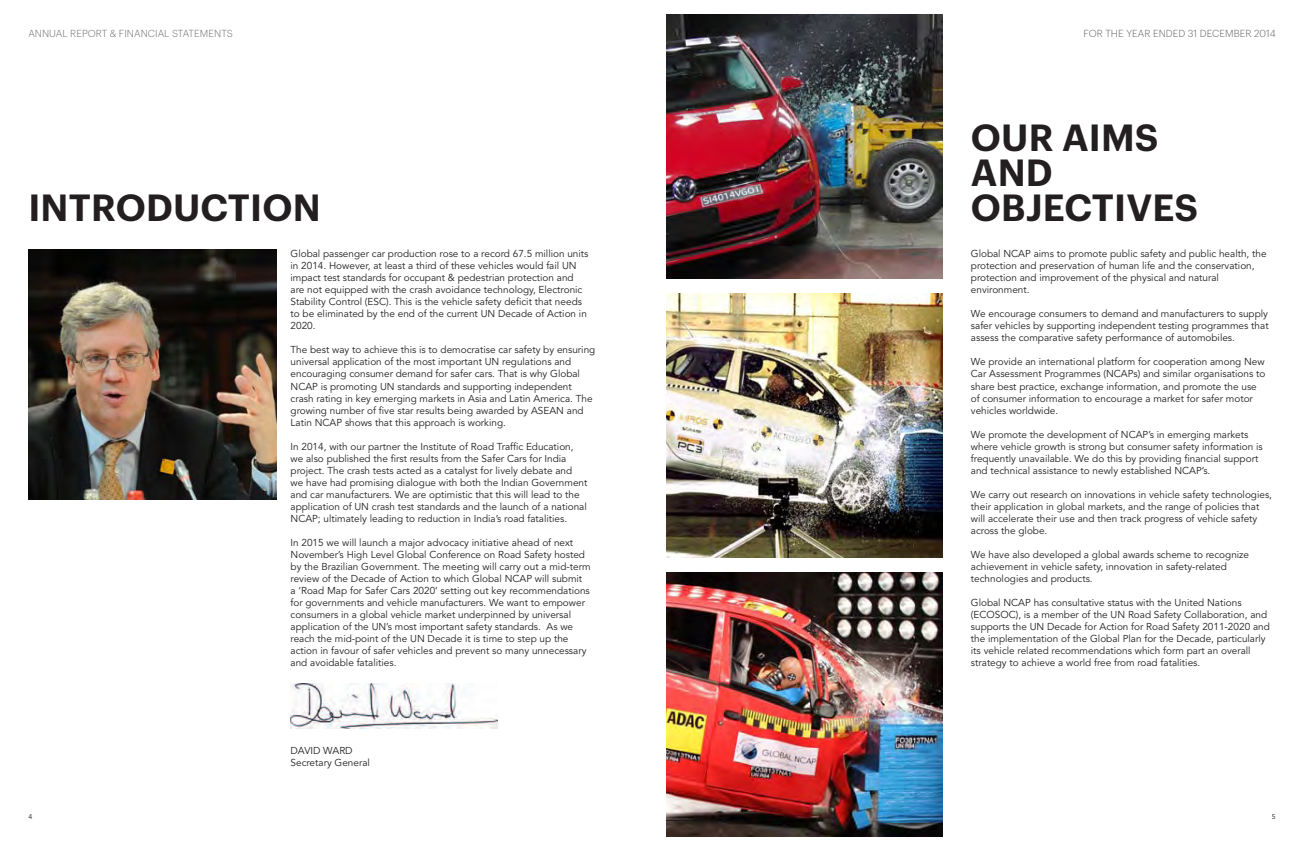
<style>
.page{position:relative;width:1304px;height:851px;background:#fff}
.page>*{position:absolute;margin:0;border:0;box-sizing:border-box;transform-origin:0 0}
.t1{font:600 37px/35px "Graphik";letter-spacing:.005em;color:#231f20}
.t2{font:10px/12px "Avenir LT Std";color:#231f20}
.t3{font:300 10px "Graphik";letter-spacing:.005em;color:#6d6f71}
.t4{font:300 10px "Graphik";letter-spacing:.005em;color:#636466}
.t5{font:7px "Avenir LT Std";color:#231f20}
</style>
<div class="page">
<img style="left:28px;top:250px;width:248px;height:249px">
<img style="left:291px;top:683px;width:207px;height:45px">
<img style="left:666px;top:14px;width:277px;height:265px">
<img style="left:666px;top:572px;width:277px;height:264px">
<img style="left:666px;top:293px;width:277px;height:264px">
<p class="t3" style="left:28px;top:26px;width:205px">ANNUAL REPORT &amp; FINANCIAL STATEMENTS</p>
<p class="t4" style="left:1083px;top:26px;width:194px">FOR THE YEAR ENDED 31 DECEMBER 2014</p>
<h1 class="t1" style="left:28px;top:187px;width:262px">INTRODUCTION</h1>
<p class="t2" style="left:291px;top:248px;width:299px">Global passenger car production rose to a record 67.5 million units in 2014. However, at least a third of these vehicles would fail UN impact test standards for occupant &amp; pedestrian protection and are not equipped with the crash avoidance technology, Electronic Stability Control (ESC). This is the vehicle safety deficit that needs to be eliminated by the end of the current UN Decade of Action in 2020.</p>
<p class="t2" style="left:291px;top:344px;width:306px">The best way to achieve this is to democratise car safety by ensuring universal application of the most important UN regulations and encouraging consumer demand for safer cars. That is why Global NCAP is promoting UN standards and supporting independent crash rating in key emerging markets in Asia and Latin America. The growing number of five star results being awarded by ASEAN and Latin N CAP shows that this approach is working.</p>
<p class="t2" style="left:291px;top:440px;width:298px">In 2014, with our partner the Institute of Road Traffic Education, we also published the first results from the Safer Cars for India project. The crash tests acted as a catalyst for lively debate and we have had promising dialogue with both the Indian Government and car manufacturers. We are optimistic that this will lead to the application of UN crash test standards and the launch of a national N CAP; ultimately leading to reduction in India’s road fatalities.</p>
<p class="t2" style="left:291px;top:536px;width:302px">In 2015 we will launch a major advocacy initiative ahead of next<br>N ovember’s High Level Global Conference on Road Safety hosted by the Brazilian Government. The meeting will carry out a mid-term review of the Decade of Action to which Global N CAP will submit<br>a ‘Road Map for Safer Cars 2020’ setting out key recommendations for governments and vehicle manufacturers. We want to empower consumers in a global vehicle market underpinned by universal application of the UN ’s most important safety standards. As we reach the mid-point of the UN Decade it is time to step up the action in favour of safer vehicles and prevent so many unnecessary and avoidable fatalities.</p>
<p class="t2" style="left:291px;top:744px;width:81px">David Ward<br>Secretary General</p>
<h1 class="t1" style="left:971px;top:117px;width:186px">OUR AIMS<br>AND<br>OBJECT</h1>
<h1 class="t1" style="left:1114px;top:187px;width:61px">IVES</h1>
<p class="t2" style="left:971px;top:248px;width:297px">Global NCAP aims to promote public safety and public health, the protection and preservation of human life and the conservation, protection and improvement of the physical and natural environment.</p>
<p class="t2" style="left:971px;top:308px;width:299px;text-align:justify">We encourage consumers to demand and manufacturers to supply safer vehicles by supporting independent testing programmes that assess the comparative safety performance of automobiles.</p>
<p class="t2" style="left:971px;top:356px;width:296px">We provide an international platform for cooperation among New Car Assessment Programmes (N CAPs) and similar organisations to share best practice, exchange information, and promote the use of consumer information to encourage a market for safer motor vehicles worldwide.</p>
<p class="t2" style="left:971px;top:428px;width:293px">We promote the development of NCAP’s in emerging markets where vehicle growth is strong but consumer safety information is frequently unavailable. We do this by providing financial support and technical assistance to newly established N CAP’s.</p>
<p class="t2" style="left:971px;top:488px;width:303px">We carry out research on innovations in vehicle safety technologies, their application in global markets, and the range of policies that will accelerate their use and then track progress of vehicle safety across the globe.</p>
<p class="t2" style="left:971px;top:548px;width:280px">We have also developed a global awards scheme to recognize achievement in vehicle safety, innovation in safety-related technologies and products.</p>
<p class="t2" style="left:971px;top:596px;width:300px">Global N CAP has consultative status with the United N ations (ECOSOC), is a member of the UN Road Safety Collaboration, and supports the UN Decade for Action for Road Safety 2011-2020 and the implementation of the Global Plan for the Decade, particularly its vehicle related recommendations which form part an overall strategy to achieve a world free from road fatalities.</p>
<p class="t5" style="left:28px;top:812px;width:5px">4</p>
<p class="t5" style="left:1272px;top:812px;width:5px">5</p>
</div>
